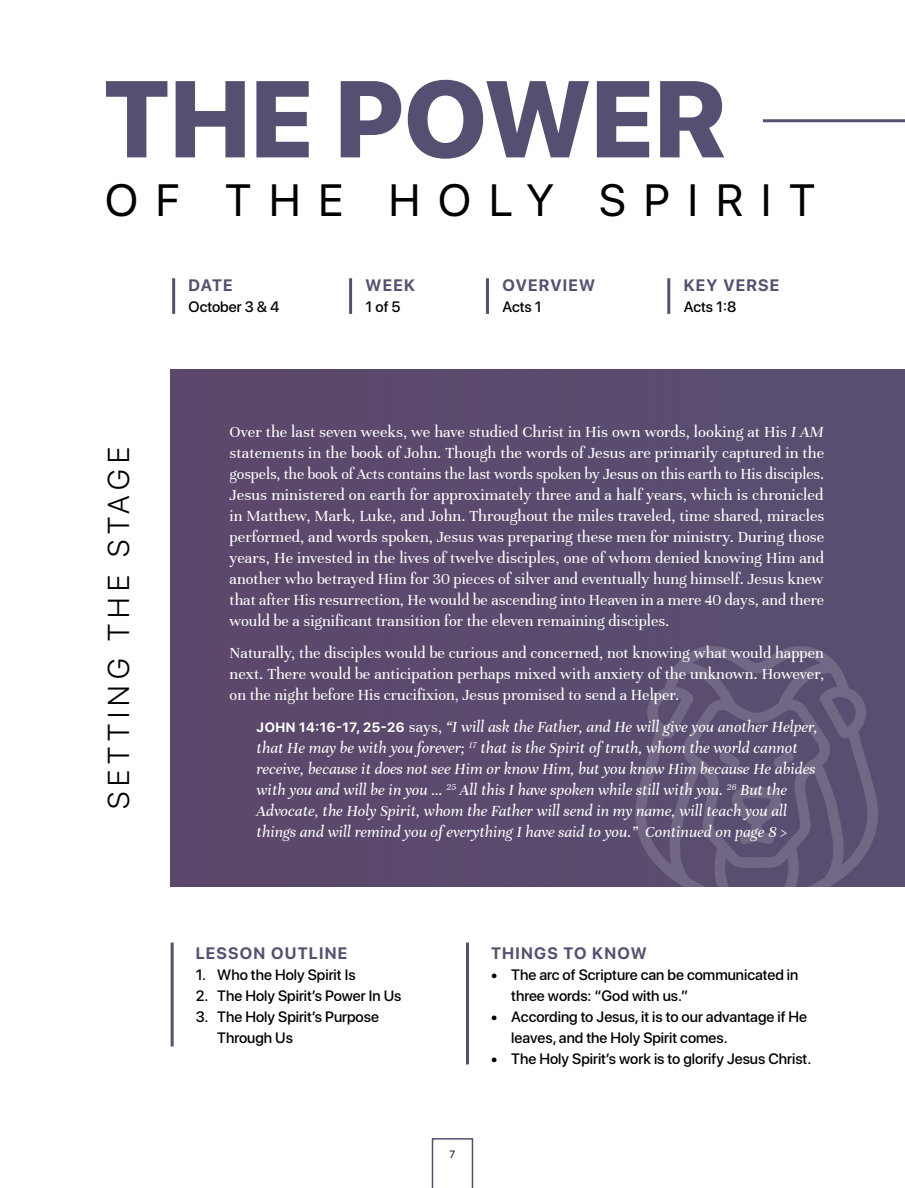
<style>
.page{position:relative;width:905px;height:1188px;background:#fff}
.page>*{position:absolute;margin:0;border:0;box-sizing:border-box;transform-origin:0 0}
.t1{font:800 108.3px "SF Pro Display";color:#574f71}
.t2{font:45px "SF Pro Display";letter-spacing:.4em;color:#000}
.t3{font:300 30px "SF Pro Display";letter-spacing:.2em;color:#000}
.t4{font:16.5px/21px "Unna";color:#fff;text-align:justify}
.t5{font:italic 16.5px/21px "Unna";letter-spacing:.005em;color:#fff}
.t6{font:700 16.5px "SF Pro Display";letter-spacing:.075em;color:#574f71}
.t7{font:500 15px/21px "SF Pro Display";color:#000}
.t8{font:10.5px "SF Pro Display";color:#000}
.s1{font-style:italic}
.s2{font-family:"SF Pro Display";font-weight:700;font-style:normal;font-size:13.5px}
.s3{font-style:normal}
</style>
<div class="page">
<div style="left:171px;top:370px;width:733px;height:516px;background:#5b4b6d"></div>
<hr style="left:667px;top:280px;width:3px;height:32px;background:#574f71">
<hr style="left:172px;top:280px;width:3px;height:32px;background:#574f71">
<hr style="left:349px;top:280px;width:3px;height:32px;background:#574f71">
<hr style="left:171px;top:944px;width:3px;height:101px;background:#574f71">
<hr style="left:466px;top:944px;width:3px;height:119px;background:#574f71">
<hr style="left:764px;top:119px;width:140px;height:3px;background:#574f71">
<hr style="left:486px;top:280px;width:3px;height:32px;background:#574f71">
<svg style="left:633px;top:646px;width:246px;height:241px;background:#615676"></svg>
<svg style="left:432px;top:1138px;width:41px;height:50px"></svg>
<h1 class="t1" style="left:104px;top:41px;width:624px">THE POWER</h1>
<h2 class="t2" style="left:105px;top:168px;width:711px">OF THE HOLY SPIRIT</h2>
<h3 class="t3" style="left:97px;top:809px;width:364px;rotate:-90deg">SETTING THE STAGE</h3>
<p class="t6" style="left:189px;top:274px;width:45px">DATE</p>
<p class="t7" style="left:189px;top:296px;width:92px">October 3 &amp; 4</p>
<p class="t6" style="left:365px;top:274px;width:51px">WEEK</p>
<p class="t7" style="left:365px;top:296px;width:36px">1 of 5</p>
<p class="t6" style="left:502px;top:274px;width:94px">OVERVIEW</p>
<p class="t7" style="left:502px;top:296px;width:41px">Acts 1</p>
<p class="t6" style="left:683px;top:274px;width:97px">KEY VERSE</p>
<p class="t7" style="left:683px;top:296px;width:54px">Acts 1:8</p>
<p class="t4" style="left:230px;top:421px;width:596px">Over the last seven weeks, we have studied Christ in His own words, looking at His <span class="s1">I AM </span>statements in the book of John. Though the words of Jesus are primarily captured in the gospels, the book of Acts contains the last words spoken by Jesus on this earth to His disciples.<br>Jesus ministered on earth for approximately three and a half years, which is chronicled in Matthew, Mark, Luke, and John. Throughout the miles traveled, time shared, miracles performed, and words spoken, Jesus was preparing these men for ministry. During those years, He invested in the lives of twelve disciples, one of whom denied knowing Him and another who betrayed Him for 30 pieces of silver and eventually hung himself. Jesus knew that after His resurrection, He would be ascending into Heaven in a mere 40 days, and there would be a significant transition for the eleven remaining disciples.</p>
<p class="t4" style="left:230px;top:642px;width:596px">Naturally, the disciples would be curious and concerned, not knowing what would happen next. There would be anticipation perhaps mixed with anxiety of the unknown. However, on the night before His crucifixion, Jesus promised to send a Helper.</p>
<p class="t5" style="left:256px;top:717px;width:562px"><span class="s2">JOHN 14:16-17, 25-26</span> <span class="s3">says,</span> “I will ask the Father, and He will give you another Helper, that He may be with you forever; <sup>17</sup> that is the Spirit of truth, whom the world cannot receive, because it does not see Him or know Him, but you know Him because He abides with you and will be in you … <sup>25</sup> All this I have spoken while still with you. <sup>26</sup> But the Advocate, the Holy Spirit, whom the Father will send in my name, will teach you all things and will remind you of everything I have said to you.” Continued on page 8 &gt;</p>
<p class="t6" style="left:196px;top:942px;width:153px">LESSON OUTLINE</p>
<p class="t7" style="left:196px;top:964px;width:161px">1. Who the Holy Spirit Is</p>
<p class="t7" style="left:196px;top:985px;width:207px">2. The Holy Spirit’s Power In Us</p>
<p class="t7" style="left:217px;top:1006px;width:163px;text-indent:-22px">3. The Holy Spirit’s Purpose<br>Through Us</p>
<p class="t8" style="left:449px;top:1147px;width:7px">7</p>
<p class="t6" style="left:491px;top:942px;width:157px">THINGS TO KNOW</p>
<p class="t7" style="left:511px;top:964px;width:288px;text-indent:-20px">• The arc of Scripture can be communicated in three words: “God with us.”</p>
<p class="t7" style="left:511px;top:1006px;width:297px;text-indent:-20px">• According to Jesus, it is to our advantage if He leaves, and the Holy Spirit comes.</p>
<p class="t7" style="left:491px;top:1048px;width:322px">• The Holy Spirit’s work is to glorify Jesus Christ.</p>
</div>
